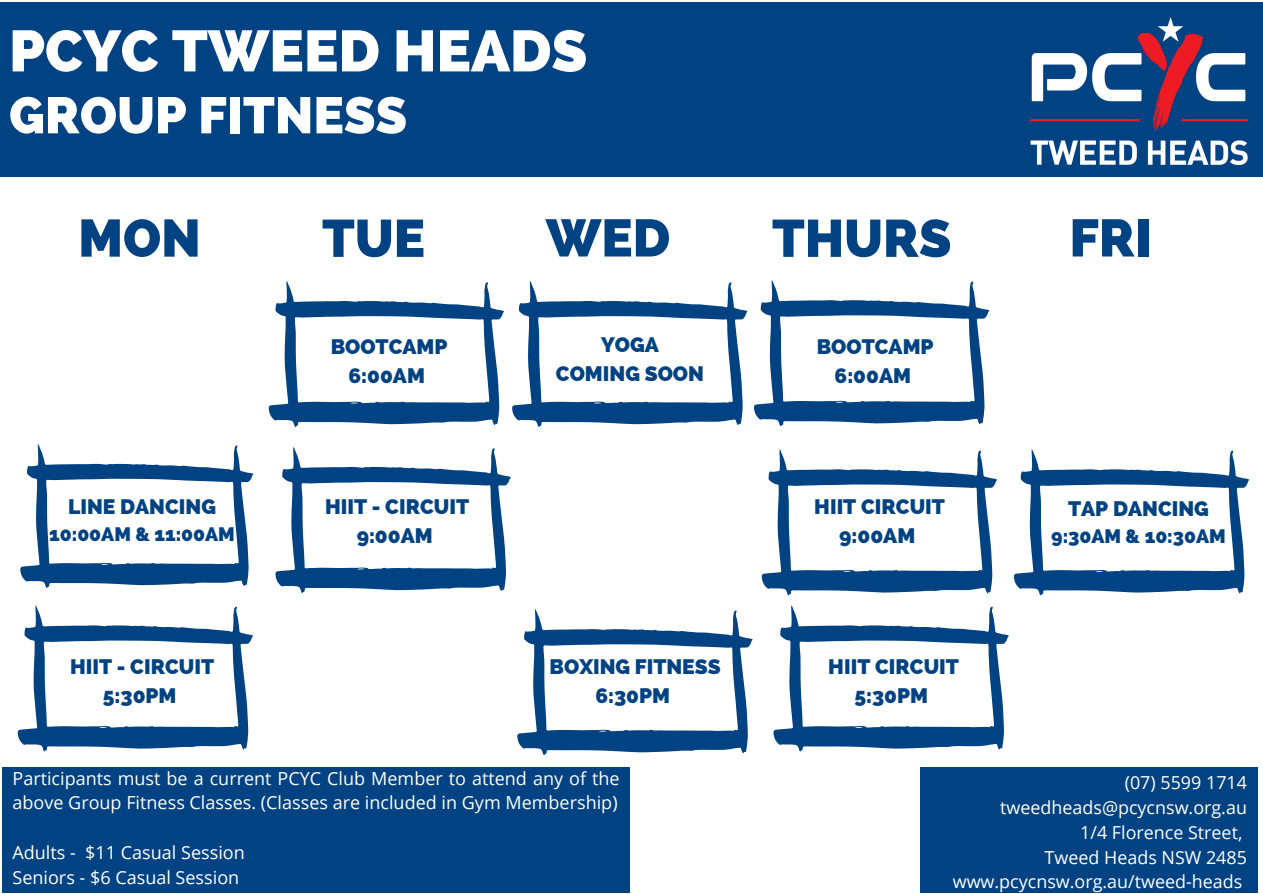
<style>
.page{position:relative;width:1263px;height:894px;background:#fff}
.page>*{position:absolute;margin:0;border:0;box-sizing:border-box;transform-origin:0 0}
.t1{font:800 57.9px "Raleway";color:#fff}
.t2{font:800 52.5px "Raleway";color:#004282}
.t3{font:800 51.15px "Raleway";color:#fff}
.t4{font:800 21px/29.2px "Raleway";color:#004282;text-align:center}
.t5{font:800 19.5px "Raleway";color:#004282}
.t6{font:18px/24.8px "Open Sans";color:#fff}
.t7{font:17.85px/24.8px "Open Sans";color:#fff;text-align:right}
</style>
<div class="page">
<div style="left:0;top:2px;width:1263px;height:174px;background:#004282"></div>
<svg style="left:20px;top:444px;width:233px;height:144px"></svg>
<img style="left:1030px;top:18px;width:217px;height:146px">
<svg style="left:269px;top:281px;width:235px;height:146px"></svg>
<svg style="left:275px;top:447px;width:236px;height:146px"></svg>
<svg style="left:18px;top:605px;width:235px;height:146px"></svg>
<svg style="left:754px;top:280px;width:235px;height:146px"></svg>
<svg style="left:762px;top:449px;width:235px;height:146px"></svg>
<svg style="left:773px;top:605px;width:236px;height:146px"></svg>
<svg style="left:1014px;top:449px;width:235px;height:146px"></svg>
<svg style="left:512px;top:281px;width:235px;height:146px"></svg>
<div style="left:920px;top:767px;width:338px;height:125px;background:#004282"></div>
<div style="left:2px;top:767px;width:627px;height:125px;background:#004282"></div>
<svg style="left:517px;top:609px;width:236px;height:146px"></svg>
<h1 class="t1" style="left:9px;top:17px;width:580px">PCYC TWEED HEADS</h1>
<h3 class="t3" style="left:9px;top:85px;width:399px">GROUP FITNESS</h3>
<h2 class="t2" style="left:78px;top:207px;width:124px">MON</h2>
<h2 class="t2" style="left:322px;top:207px;width:104px">TUE</h2>
<h2 class="t2" style="left:546px;top:207px;width:126px">WED</h2>
<h2 class="t2" style="left:772px;top:207px;width:181px">THURS</h2>
<h2 class="t2" style="left:1069px;top:207px;width:83px">FRI</h2>
<p class="t4" style="left:68px;top:492px;width:149px">LINE DANCING</p>
<p class="t5" style="left:49px;top:522px;width:187px">10:00AM &amp; 11:00AM</p>
<p class="t4" style="left:70px;top:651px;width:146px">HIIT - CIRCUIT<br>5:30PM</p>
<p class="t4" style="left:556px;top:329px;width:150px">YOGA<br>COMING SOON</p>
<p class="t4" style="left:331px;top:332px;width:118px">BOOTCAMP<br>6:00AM</p>
<p class="t4" style="left:817px;top:332px;width:118px">BOOTCAMP<br>6:00AM</p>
<p class="t4" style="left:325px;top:492px;width:146px">HIIT - CIRCUIT<br>9:00AM</p>
<p class="t4" style="left:1068px;top:494px;width:142px">TAP DANCING</p>
<p class="t4" style="left:814px;top:492px;width:132px">HIIT CIRCUIT<br>9:00AM</p>
<p class="t5" style="left:1051px;top:525px;width:176px">9:30AM &amp; 10:30AM</p>
<p class="t4" style="left:550px;top:651px;width:173px">BOXING FITNESS<br>6:30PM</p>
<p class="t4" style="left:828px;top:651px;width:132px">HIIT CIRCUIT<br>5:30PM</p>
<p class="t6" style="left:12px;top:765px;width:609px">Participants must be a current PCYC Club Member to attend any of the above Group Fitness Classes. (Classes are included in Gym Membership)</p>
<p class="t6" style="left:12px;top:839px;width:234px">Adults - $11 Casual Session<br>Seniors - $6 Casual Session</p>
<p class="t7" style="left:953px;top:769px;width:296px">(07) 5599 1714 tweedheads@pcycnsw.org.au<br>1/4 Florence Street,<br>Tweed Heads NSW 2485 www.pcycnsw.org.au/tweed-heads</p>
</div>
